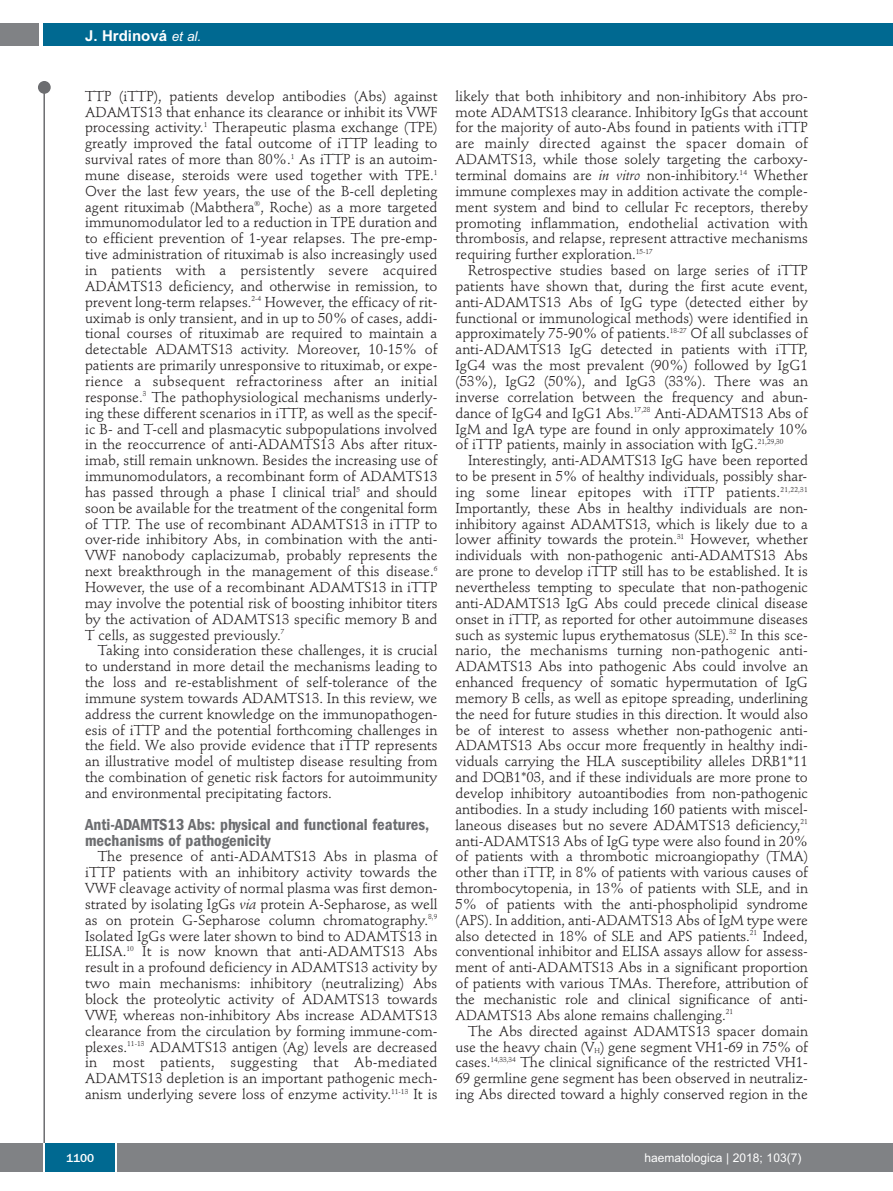
<style>
.page{position:relative;width:893px;height:1191px;background:#fff}
.page>*{position:absolute;margin:0;border:0;box-sizing:border-box;transform-origin:0 0}
.t1{font:600 condensed 16.5px/15.9px "Franklin Gothic";color:#6c6d70}
.t2{font:700 15px "Arial";color:#fff}
.t3{font:14.25px/15.9px "Stempel Schneidler";color:#231f20;text-align:justify}
.t4{font:12px "Arial";color:#fff}
.t5{font:500 12px "Franklin Gothic";color:#fff}
.s1{font-weight:400;font-style:italic;font-size:13.5px}
.s2{font-style:italic}
</style>
<div class="page">
<div style="left:38px;top:81px;width:13px;height:13px;background:#6c6d70;border-radius:50%"></div>
<hr style="left:43px;top:84px;width:2px;height:1061px;background:#6c6d70">
<div style="left:43px;top:23px;width:850px;height:22px;background:#006991"></div>
<div style="left:0;top:23px;width:39px;height:22px;background:#808285"></div>
<div style="left:0;top:1143px;width:893px;height:28px;background:#808285"></div>
<div style="left:45px;top:1143px;width:71px;height:28px;background:#006991"></div>
<hr style="left:43px;top:1143px;width:2px;height:28px;background:#fff">
<svg style="left:116px;top:1143px;width:1px;height:28px"></svg>
<p class="t2" style="left:85px;top:27px;width:118px">J. Hrdinová <span class="s1">et al.</span></p>
<p class="t3" style="left:85px;top:89px;width:354px">TTP (iTTP), patients develop antibodies (Abs) against ADAMTS13 that enhance its clearance or inhibit its VWF processing activity.<sup>1</sup> Therapeutic plasma exchange (TPE) greatly improved the fatal outcome of iTTP leading to survival rates of more than 80%.<sup>1</sup> As iTTP is an autoim&shy;mune disease, steroids were used together with TPE.<sup>1<br></sup>Over the last few years, the use of the B-cell depleting agent rituximab (Mabthera<sup>®</sup>, Roche) as a more targeted immunomodulator led to a reduction in TPE duration and to efficient prevention of 1-year relapses. The pre-emp&shy;tive administration of rituximab is also increasingly used in patients with a persistently severe acquired ADAMTS13 deficiency, and otherwise in remission, to prevent long-term relapses.<sup>2-4</sup> However, the efficacy of rit&shy;uximab is only transient, and in up to 50% of cases, addi&shy;tional courses of rituximab are required to maintain a detectable ADAMTS13 activity. Moreover, 10-15% of patients are primarily unresponsive to rituximab, or expe&shy;rience a subsequent refractoriness after an initial response.<sup>3</sup> The pathophysiological mechanisms underly&shy;ing these different scenarios in iTTP, as well as the specif&shy;ic B- and T-cell and plasmacytic subpopulations involved in the reoccurrence of anti-ADAMTS13 Abs after ritux&shy;imab, still remain unknown. Besides the increasing use of immunomodulators, a recombinant form of ADAMTS13 has passed through a phase I clinical trial<sup>5</sup> and should soon be available for the treatment of the congenital form of TTP. The use of recombinant ADAMTS13 in iTTP to over-ride inhibitory Abs, in combination with the anti-VWF nanobody caplacizumab, probably represents the next breakthrough in the management of this disease.<sup>6<br></sup>However, the use of a recombinant ADAMTS13 in iTTP may involve the potential risk of boosting inhibitor titers by the activation of ADAMTS13 specific memory B and T cells, as suggested previously.<sup>7</sup></p>
<p class="t3" style="left:85px;top:644px;width:354px;text-indent:13px">Taking into consideration these challenges, it is crucial to understand in more detail the mechanisms leading to the loss and re-establishment of self-tolerance of the immune system towards ADAMTS13. In this review, we address the current knowledge on the immunopathogen&shy;esis of iTTP and the potential forthcoming challenges in the field. We also provide evidence that iTTP represents an illustrative model of multistep disease resulting from the combination of genetic risk factors for autoimmunity and environmental precipitating factors.</p>
<p class="t1" style="left:85px;top:817px;width:346px">Anti-ADAMTS13 Abs: physical and functional features, mechanisms of pathogenicity</p>
<p class="t3" style="left:85px;top:850px;width:354px;text-indent:13px">The presence of anti-ADAMTS13 Abs in plasma of iTTP patients with an inhibitory activity towards the VWF cleavage activity of normal plasma was first demon&shy;strated by isolating IgGs <span class="s2">via</span> protein A-Sepharose, as well as on protein G-Sepharose column chromatography.<sup>8,9<br></sup>Isolated IgGs were later shown to bind to ADAMTS13 in ELISA.<sup>10</sup> It is now known that anti-ADAMTS13 Abs result in a profound deficiency in ADAMTS13 activity by two main mechanisms: inhibitory (neutralizing) Abs block the proteolytic activity of ADAMTS13 towards VWF, whereas non-inhibitory Abs increase ADAMTS13 clearance from the circulation by forming immune-com&shy;plexes.<sup>11-13</sup> ADAMTS13 antigen (Ag) levels are decreased in most patients, suggesting that Ab-mediated ADAMTS13 depletion is an important pathogenic mech&shy;anism underlying severe loss of enzyme activity.<sup>11-13</sup> It is</p>
<p class="t3" style="left:455px;top:89px;width:354px">likely that both inhibitory and non-inhibitory Abs pro&shy;mote ADAMTS13 clearance. Inhibitory IgGs that account for the majority of auto-Abs found in patients with iTTP are mainly directed against the spacer domain of ADAMTS13, while those solely targeting the carboxy&shy;terminal domains are <span class="s2">in vitro</span> non-inhibitory.<sup>14</sup> Whether immune complexes may in addition activate the comple&shy;ment system and bind to cellular Fc receptors, thereby promoting inflammation, endothelial activation with thrombosis, and relapse, represent attractive mechanisms requiring further exploration.<sup>15-17</sup></p>
<p class="t3" style="left:455px;top:263px;width:354px;text-indent:13px">Retrospective studies based on large series of iTTP patients have shown that, during the first acute event, anti-ADAMTS13 Abs of IgG type (detected either by functional or immunological methods) were identified in approximately 75-90% of patients.<sup>18-27</sup> Of all subclasses of anti-ADAMTS13 IgG detected in patients with iTTP, IgG4 was the most prevalent (90%) followed by IgG1 (53%), IgG2 (50%), and IgG3 (33%). There was an inverse correlation between the frequency and abun&shy;dance of IgG4 and IgG1 Abs.<sup>17,28</sup> Anti-ADAMTS13 Abs of IgM and IgA type are found in only approximately 10% of iTTP patients, mainly in association with IgG.<sup>21,29,30</sup></p>
<p class="t3" style="left:455px;top:454px;width:354px;text-indent:13px">Interestingly, anti-ADAMTS13 IgG have been reported to be present in 5% of healthy individuals, possibly shar&shy;ing some linear epitopes with iTTP patients.<sup>21,22,31<br></sup>Importantly, these Abs in healthy individuals are non&shy;inhibitory against ADAMTS13, which is likely due to a lower affinity towards the protein.<sup>31</sup> However, whether individuals with non-pathogenic anti-ADAMTS13 Abs are prone to develop iTTP still has to be established. It is nevertheless tempting to speculate that non-pathogenic anti-ADAMTS13 IgG Abs could precede clinical disease onset in iTTP, as reported for other autoimmune diseases such as systemic lupus erythematosus (SLE).<sup>32</sup> In this sce&shy;nario, the mechanisms turning non-pathogenic anti-ADAMTS13 Abs into pathogenic Abs could involve an enhanced frequency of somatic hypermutation of IgG memory B cells, as well as epitope spreading, underlining the need for future studies in this direction. It would also be of interest to assess whether non-pathogenic anti-ADAMTS13 Abs occur more frequently in healthy indi&shy;viduals carrying the HLA susceptibility alleles DRB1*11 and DQB1*03, and if these individuals are more prone to develop inhibitory autoantibodies from non-pathogenic antibodies. In a study including 160 patients with miscel&shy;laneous diseases but no severe ADAMTS13 deficiency,<sup>21 </sup>anti-ADAMTS13 Abs of IgG type were also found in 20% of patients with a thrombotic microangiopathy (TMA) other than iTTP, in 8% of patients with various causes of thrombocytopenia, in 13% of patients with SLE, and in 5% of patients with the anti-phospholipid syndrome (APS). In addition, anti-ADAMTS13 Abs of IgM type were also detected in 18% of SLE and APS patients.<sup>21</sup> Indeed, conventional inhibitor and ELISA assays allow for assess&shy;ment of anti-ADAMTS13 Abs in a significant proportion of patients with various TMAs. Therefore, attribution of the mechanistic role and clinical significance of anti-ADAMTS13 Abs alone remains challenging.<sup>21</sup></p>
<p class="t3" style="left:455px;top:1024px;width:354px;text-indent:13px">The Abs directed against ADAMTS13 spacer domain use the heavy chain (V<sub>H</sub>) gene segment VH1-69 in 75% of cases.<sup>14,33,34</sup> The clinical significance of the restricted VH1- 69 germline gene segment has been observed in neutraliz&shy;ing Abs directed toward a highly conserved region in the</p>
<p class="t5" style="left:66px;top:1150px;width:30px">1100</p>
<p class="t4" style="left:644px;top:1150px;width:158px">haematologica | 2018; 103(7)</p>
</div>
